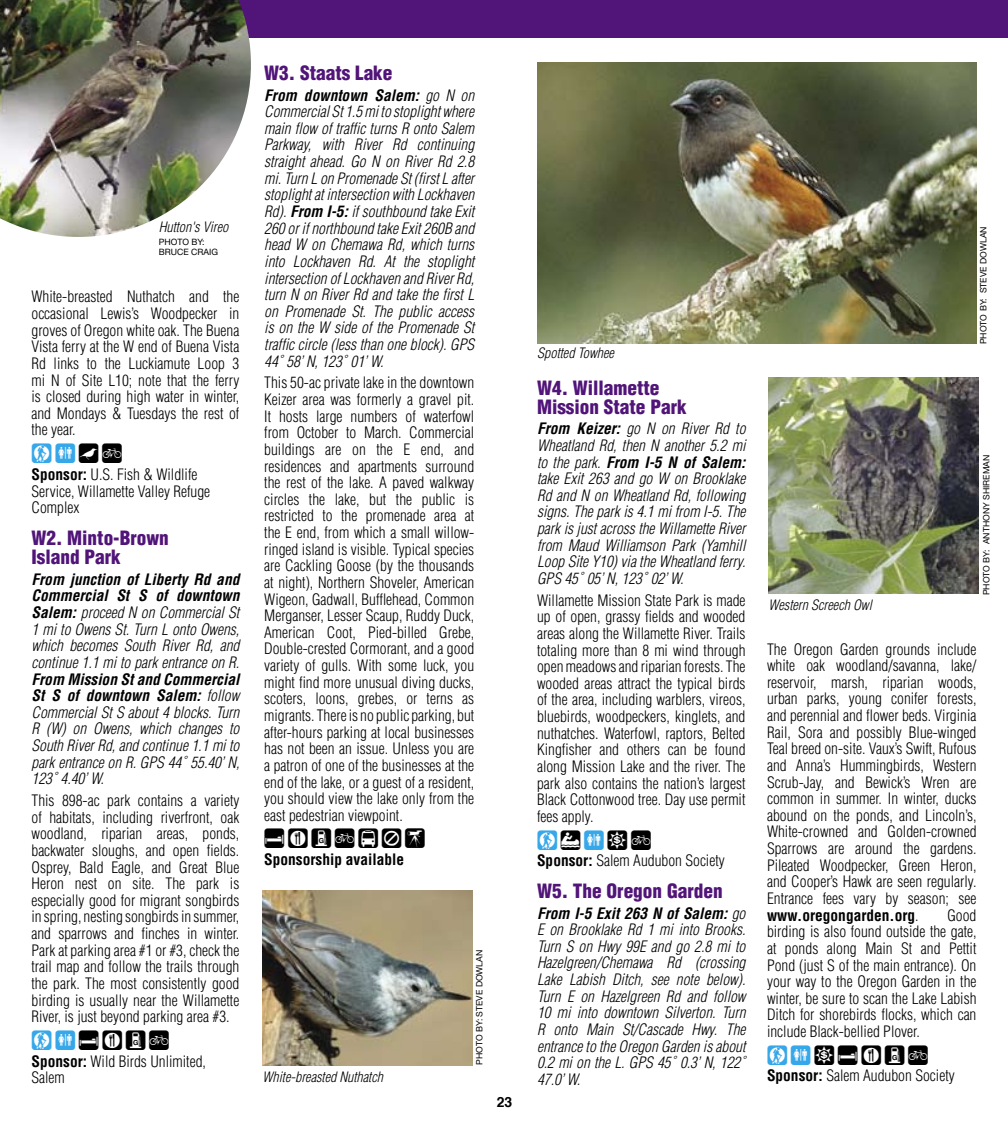
<style>
.page{position:relative;width:1008px;height:1134px;background:#fff}
.page>*{position:absolute;margin:0;border:0;box-sizing:border-box;transform-origin:0 0}
.t1{font:24.5px "Birdfont 3";letter-spacing:.12em;color:#000}
.t2{font:24.5px "Birdfont 3";color:#36a7e9}
.t3{font:900 condensed 19.25px/19.2px "Helvetica";color:#511478}
.t4{font:300 condensed 15.4px/16.6px "Helvetica";color:#000;text-align:justify}
.t5{font:italic 300 condensed 15.4px/16.6px "Helvetica";color:#000;text-align:justify}
.t6{font:700 condensed 15.4px "Helvetica";color:#000}
.t7{font:italic 300 condensed 14px "Helvetica";color:#000}
.t8{font:700 14px "Helvetica";color:#000}
.t9{font:8.75px/10.5px "Helvetica Neue";color:#000}
.s1{color:#000}
.s2{font-weight:700}
.s3{color:#36a7e9}
</style>
<div class="page">
<div style="left:0;top:0;width:1008px;height:37px;background:#511478"></div>
<img style="left:538px;top:63px;width:438px;height:281px">
<img style="left:769px;top:377px;width:209px;height:217px">
<img style="left:263px;top:891px;width:210px;height:175px">
<img style="left:0;top:0;width:251px;height:237px">
<p class="t7" style="left:159px;top:219px;width:72px">Hutton's Vireo</p>
<p class="t9" style="left:159px;top:236px;width:61px">PHOTO BY:<br>BRUCE CRAIG</p>
<p class="t4" style="left:32px;top:288px;width:209px">White-breasted Nuthatch and the occasional Lewis’s Woodpecker in groves of Oregon white oak. The Buena Vista ferry at the W end of Buena Vista Rd links to the Luckiamute Loop 3 mi N of Site L10; note that the ferry is closed during high water in winter, and Mondays &amp; Tuesdays the rest of the year.</p>
<h1 class="t2" style="left:32px;top:441px;width:92px">AC<span class="s1">HO</span></h1>
<p class="t4" style="left:32px;top:466px;width:180px;text-align:left"><span class="s2">Sponsor:</span> U.S. Fish &amp; Wildlife<br>Service, Willamette Valley Refuge<br>Complex</p>
<p class="t3" style="left:32px;top:528px;width:139px">W2. Minto-Brown<br>Island Park</p>
<p class="t5" style="left:32px;top:571px;width:211px"><span class="s2">From junction of Liberty Rd and Commercial St S of downtown Salem:</span> proceed N on Commercial St 1 mi to Owens St. Turn L onto Owens, which becomes South River Rd, and continue 1.1 mi to park entrance on R.</p>
<p class="t5" style="left:32px;top:671px;width:210px"><span class="s2">From Mission St and Commercial St S of downtown Salem:</span> follow Commercial St S about 4 blocks. Turn R (W) on Owens, which changes to South River Rd, and continue 1.1 mi to park entrance on R. GPS 44˚ 55.40’ N, 123˚ 4.40’ W.</p>
<p class="t4" style="left:32px;top:792px;width:209px">This 898-ac park contains a variety of habitats, including riverfront, oak woodland, riparian areas, ponds, backwater sloughs, and open fields.<br>Osprey, Bald Eagle, and Great Blue Heron nest on site. The park is especially good for migrant songbirds in spring, nesting songbirds in summer, and sparrows and finches in winter.<br>Park at parking area #1 or #3, check the trail map and follow the trails through the park. The most consistently good birding is usually near the Willamette River, is just beyond parking area #3.</p>
<h1 class="t1" style="left:32px;top:1027px;width:139px"><span class="s3">AC</span>EFGO</h1>
<p class="t4" style="left:32px;top:1053px;width:176px"><span class="s2">Sponsor:</span> Wild Birds Unlimited,<br>Salem</p>
<p class="t3" style="left:264px;top:63px;width:130px">W3. Staats Lake</p>
<p class="t5" style="left:264px;top:87px;width:213px"><span class="s2">From downtown Salem:</span> go N on Commercial St 1.5 mi to stoplight where main flow of traffic turns R onto Salem Parkway, with River Rd continuing straight ahead. Go N on River Rd 2.8 mi. Turn L on Promenade St (first L after stoplight at intersection with Lockhaven Rd). <span class="s2">From I-5:</span> if southbound take Exit 260 or if northbound take Exit 260B and head W on Chemawa Rd, which turns into Lockhaven Rd. At the stoplight intersection of Lockhaven and River Rd, turn N on River Rd and take the first L on Promenade St. The public access is on the W side of the Promenade St traffic circle (less than one block). GPS 44˚ 58’ N, 123˚ 01’ W.</p>
<p class="t4" style="left:264px;top:374px;width:212px">This 50-ac private lake in the downtown Keizer area was formerly a gravel pit.<br>It hosts large numbers of waterfowl from October to March. Commercial buildings are on the E end, and residences and apartments surround the rest of the lake. A paved walkway circles the lake, but the public is restricted to the promenade area at the E end, from which a small willow&shy;ringed island is visible. Typical species are Cackling Goose (by the thousands at night), Northern Shoveler, American Wigeon, Gadwall, Bufflehead, Common Merganser, Lesser Scaup, Ruddy Duck, American Coot, Pied-billed Grebe, Double-crested Cormorant, and a good variety of gulls. With some luck, you might find more unusual diving ducks, scoters, loons, grebes, or terns as migrants. There is no public parking, but after-hours parking at local businesses has not been an issue. Unless you are a patron of one of the businesses at the end of the lake, or a guest of a resident, you should view the lake only from the east pedestrian viewpoint.</p>
<h1 class="t1" style="left:264px;top:826px;width:162px">EFGOPLQ</h1>
<p class="t6" style="left:264px;top:850px;width:141px">Sponsorship available</p>
<p class="t9" style="left:978px;top:344px;width:119px;rotate:-90deg">PHOTO BY: STEVE DOWLAN</p>
<p class="t7" style="left:537px;top:344px;width:79px">Spotted Towhee</p>
<p class="t3" style="left:537px;top:378px;width:151px">W4. Willamette<br>Mission State Park</p>
<p class="t5" style="left:537px;top:420px;width:211px"><span class="s2">From Keizer:</span> go N on River Rd to Wheatland Rd, then N another 5.2 mi to the park. <span class="s2">From I-5 N of Salem: </span>take Exit 263 and go W on Brooklake Rd and N on Wheatland Rd, following signs. The park is 4.1 mi from I-5. The park is just across the Willamette River from Maud Williamson Park (Yamhill Loop Site Y10) via the Wheatland ferry.<br>GPS 45˚ 05’ N, 123˚ 02’ W.</p>
<p class="t4" style="left:537px;top:592px;width:210px">Willamette Mission State Park is made up of open, grassy fields and wooded areas along the Willamette River. Trails totaling more than 8 mi wind through open meadows and riparian forests. The wooded areas attract the typical birds of the area, including warblers, vireos, bluebirds, woodpeckers, kinglets, and nuthatches. Waterfowl, raptors, Belted Kingfisher and others can be found along Mission Lake and the river. The park also contains the nation’s largest Black Cottonwood tree. Day use permit fees apply.</p>
<h1 class="t1" style="left:537px;top:827px;width:116px"><span class="s3">A</span>R<span class="s3">C</span>DO</h1>
<p class="t4" style="left:537px;top:852px;width:189px"><span class="s2">Sponsor:</span> Salem Audubon Society</p>
<p class="t3" style="left:537px;top:881px;width:187px">W5. The Oregon Garden</p>
<p class="t5" style="left:537px;top:905px;width:211px"><span class="s2">From I-5 Exit 263 N of Salem:</span> go E on Brooklake Rd 1 mi into Brooks.<br>Turn S on Hwy 99E and go 2.8 mi to Hazelgreen/Chemawa Rd (crossing Lake Labish Ditch, see note below).<br>Turn E on Hazelgreen Rd and follow 10 mi into downtown Silverton. Turn R onto Main St/Cascade Hwy. The entrance to the Oregon Garden is about 0.2 mi on the L. GPS 45˚ 0.3’ N, 122˚ 47.0’ W.</p>
<p class="t9" style="left:981px;top:595px;width:142px;rotate:-90deg">PHOTO BY: ANTHONY SH IREMAN</p>
<p class="t7" style="left:769px;top:597px;width:105px">Western Screech Owl</p>
<p class="t4" style="left:767px;top:641px;width:211px">The Oregon Garden grounds include white oak woodland/savanna, lake/ reservoir, marsh, riparian woods, urban parks, young conifer forests, and perennial and flower beds. Virginia Rail, Sora and possibly Blue-winged Teal breed on-site. Vaux’s Swift, Rufous and Anna’s Hummingbirds, Western Scrub-Jay, and Bewick’s Wren are common in summer. In winter, ducks abound on the ponds, and Lincoln’s, White-crowned and Golden-crowned Sparrows are around the gardens.<br>Pileated Woodpecker, Green Heron, and Cooper’s Hawk are seen regularly.<br>Entrance fees vary by season; see <span class="s2">www.oregongarden.org</span>.</p>
<p class="t4" style="left:767px;top:907px;width:211px;text-indent:180px">Good birding is also found outside the gate, at ponds along Main St and Pettit Pond (just S of the main entrance). On your way to the Oregon Garden in the winter, be sure to scan the Lake Labish Ditch for shorebirds flocks, which can include Black-bellied Plover.</p>
<h1 class="t1" style="left:767px;top:1042px;width:163px"><span class="s3">AC</span>DEFGO</h1>
<p class="t9" style="left:474px;top:1065px;width:117px;rotate:-90deg">PHOTO BY: STEVE DOWLAN</p>
<p class="t7" style="left:262px;top:1069px;width:122px">White-breasted Nuthatch</p>
<p class="t4" style="left:767px;top:1067px;width:189px"><span class="s2">Sponsor:</span> Salem Audubon Society</p>
<p class="t8" style="left:497px;top:1090px;width:17px">23</p>
</div>
